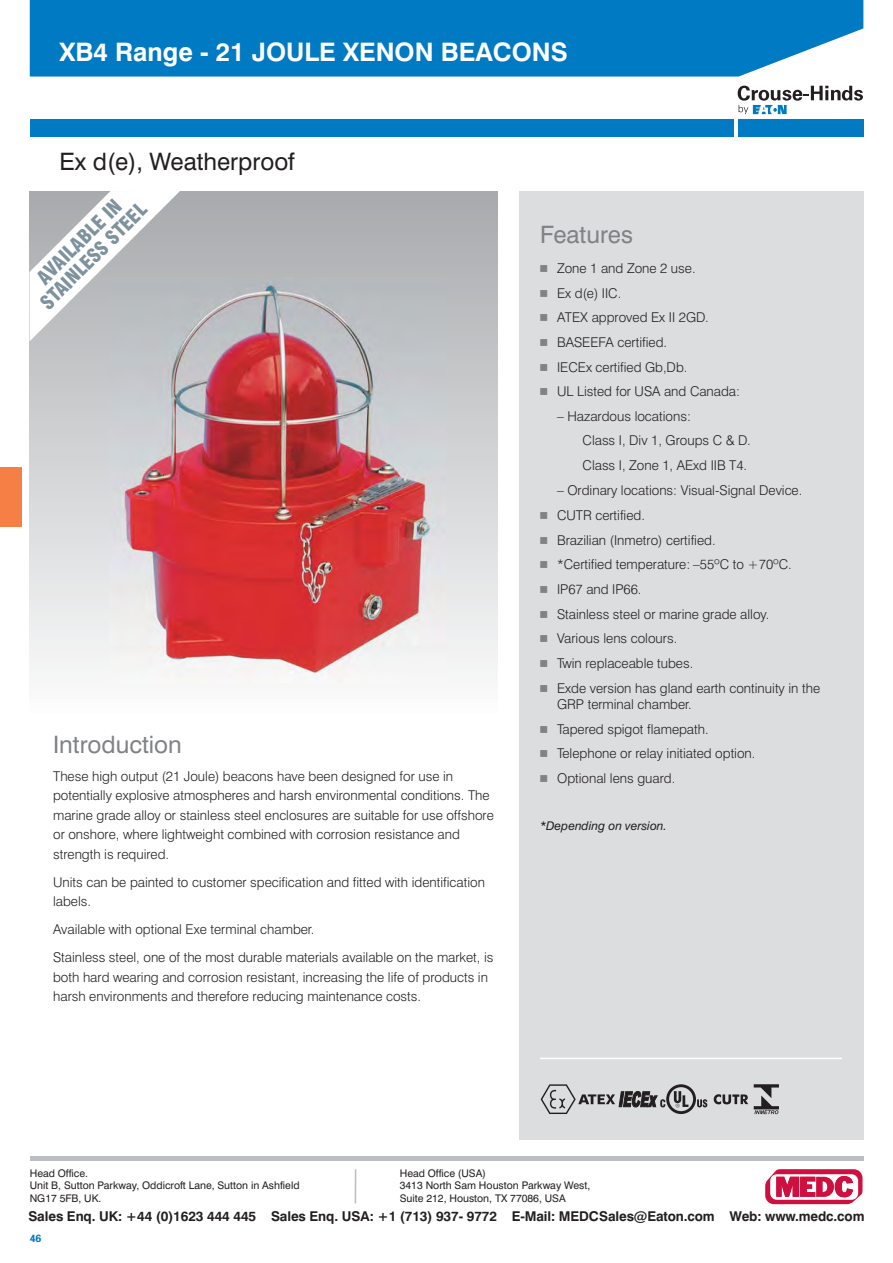
<style>
.page{position:relative;width:893px;height:1263px;background:#fff}
.page>*{position:absolute;margin:0;border:0;box-sizing:border-box;transform-origin:0 0}
.t1{font:700 25.5px "Swiss 721 BT";color:#fff}
.t2{font:24px "Swiss 721 BT";color:#808285}
.t3{font:24px "Swiss 721 BT";color:#231f20}
.t4{font:900 condensed 19.5px/20.1px "Swiss 721 BT";color:#7e929e;text-align:center}
.t5{font:300 13.5px/19.5px "Swiss 721 BT";color:#231f20}
.t6{font:700 13.5px "Swiss 721 BT";letter-spacing:-.01em;color:#231f20}
.t7{font:italic 12px "Swiss 721 BT";color:#231f20}
.t8{font:10.5px/12.6px "Swiss 721 BT";color:#231f20}
.t9{font:700 10.5px "Univers";color:#007ac2}
.s1{font-family:"Commercial Pi BT";font-weight:400;color:#808285}
</style>
<div class="page">
<div style="left:30px;top:0;width:833px;height:77px;background:#007ac2"></div>
<svg style="left:737px;top:85px;width:116px;height:30px"></svg>
<svg style="left:738px;top:86px;width:125px;height:28px"></svg>
<div style="left:738px;top:119px;width:125px;height:17px;background:#007ac2"></div>
<div style="left:30px;top:119px;width:704px;height:17px;background:#007ac2"></div>
<hr style="left:355px;top:1169px;width:1px;height:34px;background:#bbbdc0">
<hr style="left:30px;top:1157px;width:833px;height:4px;background:#bbbdc0">
<svg style="left:765px;top:1169px;width:97px;height:35px"></svg>
<div style="left:519px;top:191px;width:344px;height:949px;background:#dcddde"></div>
<div style="left:30px;top:191px;width:467px;height:524px;background:linear-gradient(to bottom,#a7aaad,#fbfcfc)"></div>
<hr style="left:540px;top:1058px;width:302px;height:1px;background:#fff">
<img style="left:109px;top:277px;width:336px;height:406px">
<svg style="left:541px;top:1084px;width:166px;height:30px"></svg>
<svg style="left:714px;top:1094px;width:34px;height:10px"></svg>
<svg style="left:754px;top:1084px;width:25px;height:30px"></svg>
<div style="left:0;top:468px;width:21px;height:59px;background:#f57f45"></div>
<svg style="left:29px;top:191px;width:151px;height:150px"></svg>
<h1 class="t1" style="left:60px;top:43px;width:510px">XB4 Range - 21 JOULE XENON BEACONS</h1>
<h2 class="t3" style="left:60px;top:153px;width:237px">Ex d(e), Weatherproof</h2>
<h3 class="t4" style="left:24px;top:285px;width:142px;rotate:-45deg">AVAILABLE IN<br>STAINLESS STEEL</h3>
<h2 class="t2" style="left:53px;top:736px;width:130px">Introduction</h2>
<p class="t5" style="left:53px;top:768px;width:442px">These high output (21 Joule) beacons have been designed for use in potentially explosive atmospheres and harsh environmental conditions. The marine grade alloy or stainless steel enclosures are suitable for use offshore or onshore, where lightweight combined with corrosion resistance and strength is required.</p>
<p class="t5" style="left:53px;top:874px;width:433px">Units can be painted to customer specification and fitted with identification labels.</p>
<p class="t5" style="left:53px;top:917px;width:442px;line-height:28px">Available with optional Exe terminal chamber.<br>Stainless steel, one of the most durable materials available on the market, is</p>
<p class="t5" style="left:53px;top:969px;width:436px">both hard wearing and corrosion resistant, increasing the life of products in harsh environments and therefore reducing maintenance costs.</p>
<h2 class="t2" style="left:540px;top:225px;width:94px">Features</h2>
<p class="t5" style="left:540px;top:260px;width:157px"><span class="s1">-</span> Zone 1 and Zone 2 use.</p>
<p class="t5" style="left:540px;top:284px;width:83px"><span class="s1">-</span> Ex d(e) IIC.</p>
<p class="t5" style="left:540px;top:309px;width:170px"><span class="s1">-</span> ATEX approved Ex II 2GD.</p>
<p class="t5" style="left:540px;top:334px;width:128px"><span class="s1">-</span> BASEEFA certified.</p>
<p class="t5" style="left:540px;top:359px;width:149px"><span class="s1">-</span> IECEx certified Gb,Db.</p>
<p class="t5" style="left:540px;top:383px;width:201px"><span class="s1">-</span> UL Listed for USA and Canada:</p>
<p class="t5" style="left:583px;top:405px;width:170px;line-height:24.8px;text-indent:-26px">– Hazardous locations:<br>Class I, Div 1, Groups C &amp; D.<br>Class I, Zone 1, AExd IIB T4.</p>
<p class="t5" style="left:557px;top:482px;width:247px">– Ordinary locations: Visual-Signal Device.</p>
<p class="t5" style="left:540px;top:507px;width:106px"><span class="s1">-</span> CUTR certified.</p>
<p class="t5" style="left:540px;top:531px;width:177px"><span class="s1">-</span> Brazilian (Inmetro) certified.</p>
<p class="t5" style="left:540px;top:556px;width:253px"><span class="s1">-</span> *Certified temperature: –55ºC to +70ºC.</p>
<p class="t5" style="left:540px;top:581px;width:103px"><span class="s1">-</span> IP67 and IP66.</p>
<p class="t5" style="left:540px;top:606px;width:231px"><span class="s1">-</span> Stainless steel or marine grade alloy.</p>
<p class="t5" style="left:540px;top:630px;width:139px"><span class="s1">-</span> Various lens colours.</p>
<p class="t5" style="left:540px;top:655px;width:155px"><span class="s1">-</span> Twin replaceable tubes.</p>
<p class="t5" style="left:557px;top:682px;width:265px;line-height:15.6px;text-indent:-17px"><span class="s1">-</span> Exde version has gland earth continuity in the<br>GRP terminal chamber.</p>
<p class="t5" style="left:540px;top:721px;width:170px"><span class="s1">-</span> Tapered spigot flamepath.</p>
<p class="t5" style="left:540px;top:745px;width:217px"><span class="s1">-</span> Telephone or relay initiated option.</p>
<p class="t5" style="left:540px;top:770px;width:137px"><span class="s1">-</span> Optional lens guard.</p>
<p class="t7" style="left:540px;top:821px;width:128px">*Depending on version.</p>
<p class="t8" style="left:30px;top:1168px;width:271px">Head Office.<br>Unit B, Sutton Parkway, Oddicroft Lane, Sutton in Ashfield<br>NG17 5FB, UK.</p>
<p class="t8" style="left:400px;top:1168px;width:192px">Head Office (USA)<br>3413 North Sam Houston Parkway West,<br>Suite 212, Houston, TX 77086, USA</p>
<p class="t6" style="left:28px;top:1212px;width:837px">Sales Enq. UK: +44 (0)1623 444 445 Sales Enq. USA: +1 (713) 937- 9772 E-Mail: MEDCSales@Eaton.com Web: www.medc.com</p>
<p class="t9" style="left:30px;top:1235px;width:13px">46</p>
</div>
